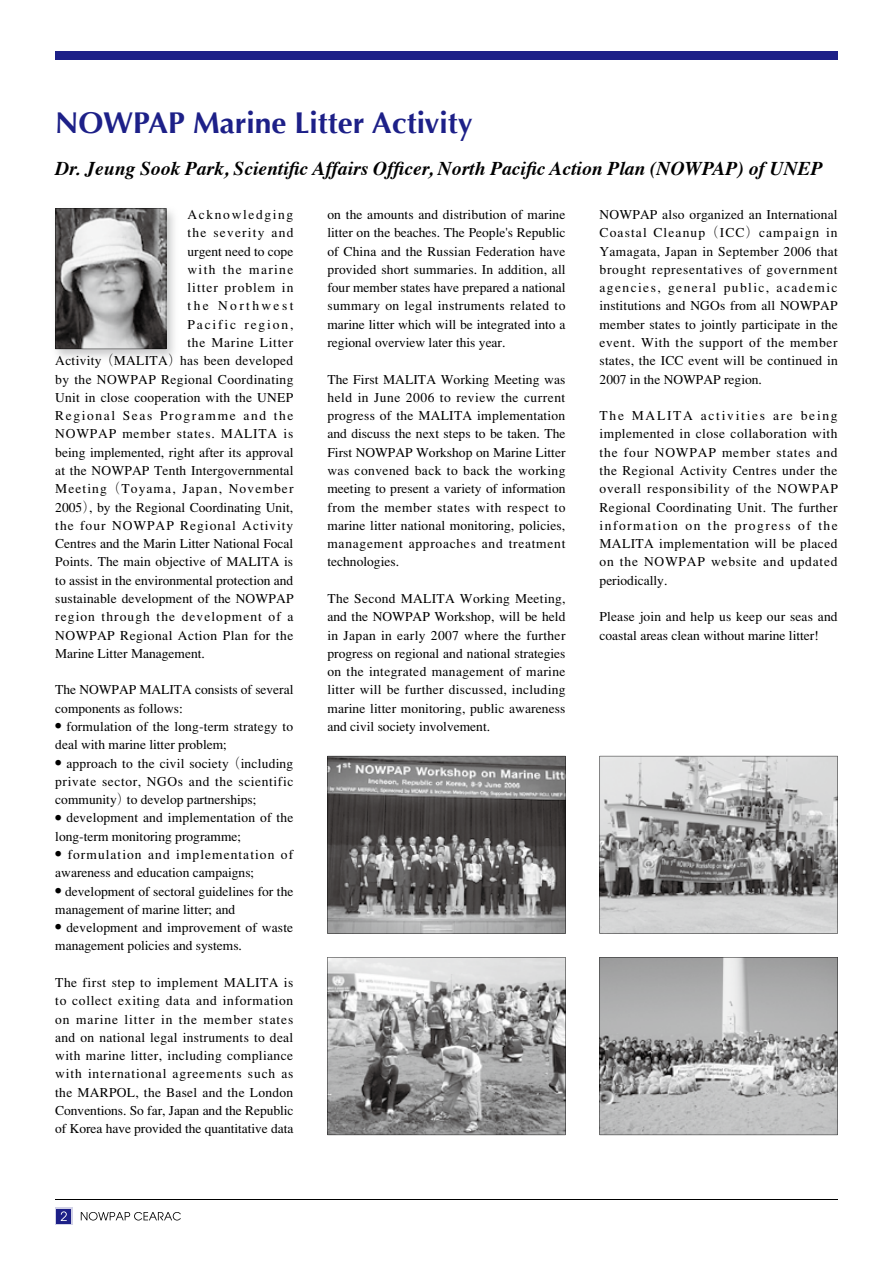
<style>
.page{position:relative;width:893px;height:1263px;background:#fff}
.page>*{position:absolute;margin:0;border:0;box-sizing:border-box;transform-origin:0 0}
.t1{font:700 30px "Optima";color:#1d2088}
.t2{font:italic 700 19.5px "Times";color:#000}
.t3{font:300 13.5px/18.3px "Ryumin";letter-spacing:.01em;color:#000;text-align:justify}
.t4{font:300 13.5px/18.3px "Ryumin";letter-spacing:.04em;color:#000}
.t5{font:300 13.5px "Ryumin";letter-spacing:.08em;color:#000}
.t6{font:300 13.5px "Ryumin";letter-spacing:.12em;color:#000}
.t7{font:300 13.5px "Ryumin";letter-spacing:.03em;color:#000}
.t8{font:300 13.5px "Ryumin";letter-spacing:.035em;color:#000}
.t9{font:300 13.5px "Ryumin";letter-spacing:.07em;color:#000}
.t10{font:300 13.5px "Ryumin";letter-spacing:.06em;color:#000}
.t11{font:300 13.5px "Ryumin";letter-spacing:.075em;color:#000}
.t12{font:300 13.5px "Ryumin";letter-spacing:.055em;color:#000}
.t13{font:300 13.5px "Ryumin";letter-spacing:.09em;color:#000}
.t14{font:300 13.5px "Ryumin";letter-spacing:.14em;color:#000}
.t15{font:300 13.5px "Ryumin";letter-spacing:.1em;color:#000}
.t16{font:300 13.5px "Ryumin";letter-spacing:.175em;color:#000}
</style>
<div class="page">
<img style="left:55px;top:208px;width:119px;height:150px">
<svg style="left:55px;top:208px;width:111px;height:141px;background:#888787"></svg>
<svg style="left:600px;top:756px;width:238px;height:178px;background:#aeaeae"></svg>
<svg style="left:327px;top:756px;width:239px;height:178px;background:#727170"></svg>
<svg style="left:600px;top:957px;width:238px;height:178px;background:#adadae"></svg>
<svg style="left:327px;top:957px;width:239px;height:178px;background:#a2a2a3"></svg>
<svg style="left:81px;top:1212px;width:100px;height:8px"></svg>
<div style="left:55px;top:1208px;width:17px;height:17px;background:#d2d2e7"></div>
<div style="left:56px;top:1209px;width:15px;height:15px;background:#1d2088"></div>
<hr style="left:55px;top:1199px;width:783px;height:1px;background:#000">
<div style="left:55px;top:51px;width:783px;height:9px;background:#1d2088"></div>
<svg style="left:61px;top:1211px;width:6px;height:10px"></svg>
<h1 class="t1" style="left:55px;top:105px;width:419px">NOWPAP Marine Litter Activity</h1>
<h2 class="t2" style="left:55px;top:150px;width:769px">Dr. Jeung Sook Park, Scientific Affairs Officer, North Pacific Action Plan (NOWPAP) of UNEP</h2>
<p class="t6" style="left:188px;top:207px;width:107px">Acknowledging</p>
<p class="t13" style="left:188px;top:225px;width:107px">the severity and</p>
<p class="t3" style="left:188px;top:243px;width:107px">urgent need to cope</p>
<p class="t15" style="left:188px;top:262px;width:107px">with the marine</p>
<p class="t11" style="left:188px;top:280px;width:107px">litter problem in</p>
<p class="t16" style="left:188px;top:298px;width:107px">the Northwest</p>
<p class="t14" style="left:188px;top:317px;width:107px">Pacific region,</p>
<p class="t12" style="left:188px;top:335px;width:107px">the Marine Litter</p>
<p class="t3" style="left:55px;top:352px;width:240px">Activity （MALITA）has been developed</p>
<p class="t7" style="left:55px;top:371px;width:240px">by the NOWPAP Regional Coordinating</p>
<p class="t3" style="left:55px;top:389px;width:239px">Unit in close cooperation with the UNEP</p>
<p class="t6" style="left:55px;top:408px;width:240px">Regional Seas Programme and the</p>
<p class="t10" style="left:55px;top:426px;width:239px">NOWPAP member states. MALITA is</p>
<p class="t3" style="left:55px;top:444px;width:240px">being implemented, right after its approval</p>
<p class="t3" style="left:55px;top:462px;width:240px">at the NOWPAP Tenth Intergovernmental</p>
<p class="t5" style="left:55px;top:481px;width:240px">Meeting （Toyama, Japan, November</p>
<p class="t3" style="left:55px;top:499px;width:240px">2005）, by the Regional Coordinating Unit,</p>
<p class="t9" style="left:55px;top:518px;width:240px">the four NOWPAP Regional Activity</p>
<p class="t3" style="left:55px;top:535px;width:240px">Centres and the Marin Litter National Focal</p>
<p class="t3" style="left:55px;top:553px;width:239px">Points. The main objective of MALITA is</p>
<p class="t3" style="left:55px;top:572px;width:240px">to assist in the environmental protection and</p>
<p class="t3" style="left:55px;top:590px;width:240px">sustainable development of the NOWPAP</p>
<p class="t5" style="left:55px;top:609px;width:240px">region through the development of a</p>
<p class="t8" style="left:55px;top:627px;width:240px">NOWPAP Regional Action Plan for the</p>
<p class="t3" style="left:55px;top:645px;width:151px">Marine Litter Management.</p>
<p class="t3" style="left:55px;top:681px;width:240px">The NOWPAP MALITA consists of several components as follows:</p>
<p class="t3" style="left:55px;top:718px;width:239px"><sup>●</sup> formulation of the long-term strategy to deal with marine litter problem;</p>
<p class="t3" style="left:55px;top:755px;width:240px"><sup>●</sup> approach to the civil society （including private sector, NGOs and the scientific community）to develop partnerships;</p>
<p class="t3" style="left:55px;top:809px;width:240px"><sup>●</sup> development and implementation of the long-term monitoring programme;</p>
<p class="t4" style="left:55px;top:846px;width:239px"><sup>●</sup> formulation and implementation of awareness and education campaigns;</p>
<p class="t3" style="left:55px;top:883px;width:240px"><sup>●</sup> development of sectoral guidelines for the management of marine litter; and</p>
<p class="t3" style="left:55px;top:919px;width:239px"><sup>●</sup> development and improvement of waste management policies and systems.</p>
<p class="t3" style="left:55px;top:974px;width:240px">The first step to implement MALITA is to collect exiting data and information on marine litter in the member states and on national legal instruments to deal with marine litter, including compliance with international agreements such as the MARPOL, the Basel and the London Conventions. So far, Japan and the Republic of Korea have provided the quantitative data</p>
<p class="t3" style="left:327px;top:206px;width:240px">on the amounts and distribution of marine litter on the beaches. The People's Republic of China and the Russian Federation have provided short summaries. In addition, all four member states have prepared a national summary on legal instruments related to marine litter which will be integrated into a regional overview later this year.</p>
<p class="t3" style="left:327px;top:371px;width:240px">The First MALITA Working Meeting was held in June 2006 to review the current progress of the MALITA implementation and discuss the next steps to be taken. The First NOWPAP Workshop on Marine Litter was convened back to back the working meeting to present a variety of information from the member states with respect to marine litter national monitoring, policies, management approaches and treatment technologies.</p>
<p class="t3" style="left:327px;top:590px;width:240px">The Second MALITA Working Meeting, and the NOWPAP Workshop, will be held in Japan in early 2007 where the further progress on regional and national strategies on the integrated management of marine litter will be further discussed, including marine litter monitoring, public awareness and civil society involvement.</p>
<p class="t3" style="left:600px;top:206px;width:240px">NOWPAP also organized an International Coastal Cleanup （ICC）campaign in Yamagata, Japan in September 2006 that brought representatives of government agencies, general public, academic institutions and NGOs from all NOWPAP member states to jointly participate in the event. With the support of the member states, the ICC event will be continued in 2007 in the NOWPAP region.</p>
<p class="t3" style="left:600px;top:407px;width:240px">The MALITA activities are being implemented in close collaboration with the four NOWPAP member states and the Regional Activity Centres under the overall responsibility of the NOWPAP Regional Coordinating Unit. The further information on the progress of the MALITA implementation will be placed on the NOWPAP website and updated periodically.</p>
<p class="t3" style="left:600px;top:608px;width:240px">Please join and help us keep our seas and coastal areas clean without marine litter!</p>
</div>
